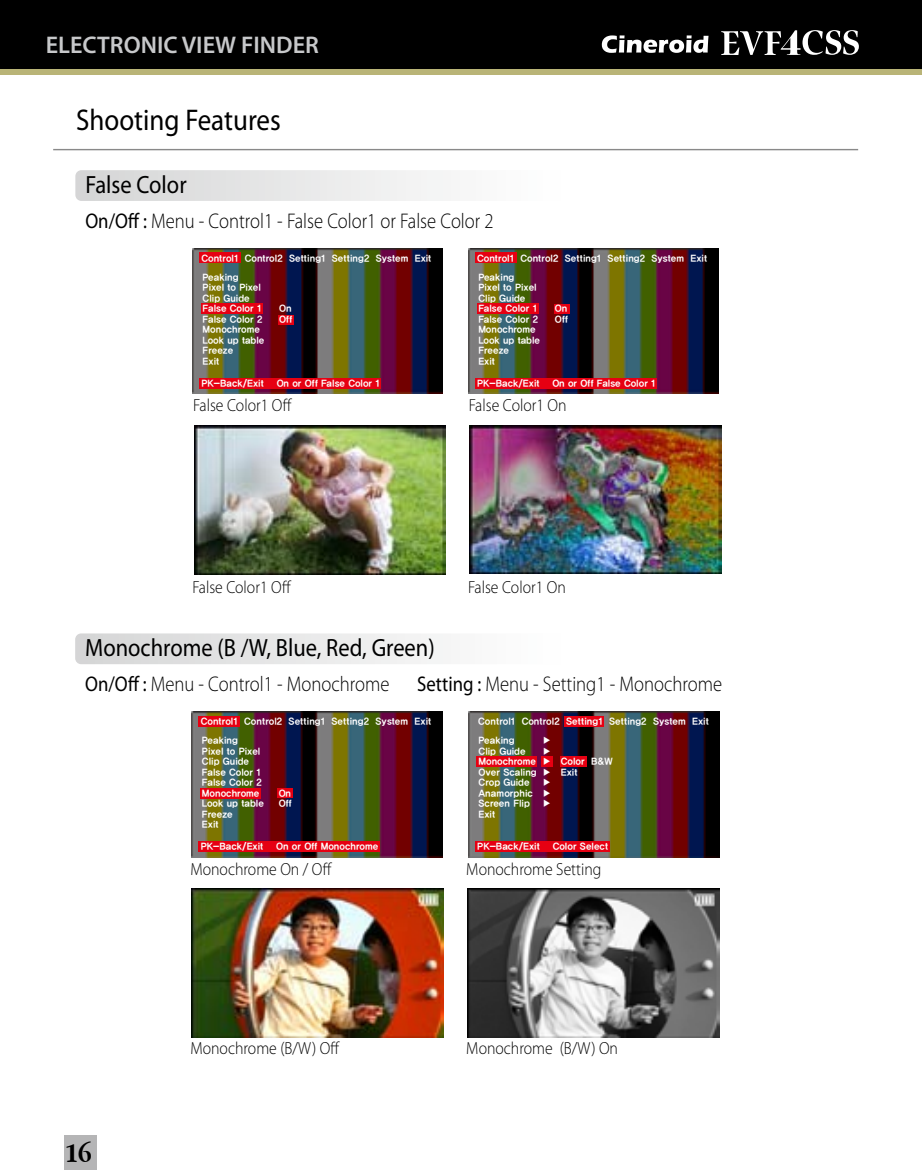
<style>
.page{position:relative;width:922px;height:1170px;background:#fff}
.page>*{position:absolute;margin:0;border:0;box-sizing:border-box;transform-origin:0 0}
.t1{font:30px "Myriad Pro";color:#000;scale:.9 1}
.t2{font:700 28.5px "Apple Garamond";color:#000;scale:1.05 1}
.t3{font:25px "Myriad Pro";color:#000;scale:.9 1}
.t4{font:600 24.25px "Myriad Pro";color:#c7c8ca}
.t5{font:300 21.25px "Myriad Pro";color:#000;scale:.88 1}
.t6{font:300 17.5px "Myriad Pro";color:#000;scale:.9 1}
.t7{font:9.25px/10.5px "YDIYGO150";color:#fff}
.s1{font-weight:400}
</style>
<div class="page">
<div style="left:0;top:0;width:921px;height:75px;background:#b9b477"></div>
<div style="left:0;top:0;width:921px;height:69px;background:#000"></div>
<div style="left:64px;top:1135px;width:33px;height:34px;background:#b5b5b6"></div>
<hr style="left:53px;top:149px;width:804px;height:1px;background:#898989">
<svg style="left:601px;top:35px;width:107px;height:18px"></svg>
<svg style="left:721px;top:30px;width:137px;height:25px"></svg>
<hr style="left:921px;top:0;width:1px;height:75px;background:#b9b477">
<hr style="left:921px;top:0;width:1px;height:69px;background:#000">
<div style="left:75px;top:170px;width:641px;height:31px;background:linear-gradient(to right,#d7d8d8,#fff);border-radius:6px"></div>
<div style="left:75px;top:633px;width:640px;height:31px;background:linear-gradient(to right,#d7d8d8,#fff);border-radius:6px"></div>
<img style="left:194px;top:426px;width:251px;height:148px">
<img style="left:469px;top:425px;width:252px;height:149px">
<img style="left:192px;top:248px;width:251px;height:145px">
<div style="left:199px;top:252px;width:41px;height:11px;background:#e60012"></div>
<div style="left:201px;top:304px;width:62px;height:10px;background:#e60012"></div>
<div style="left:278px;top:314px;width:15px;height:10px;background:#e60012"></div>
<div style="left:199px;top:378px;width:182px;height:10px;background:#e60012"></div>
<img style="left:192px;top:711px;width:250px;height:146px">
<div style="left:198px;top:715px;width:42px;height:11px;background:#e60012"></div>
<div style="left:200px;top:788px;width:61px;height:10px;background:#e60012"></div>
<div style="left:277px;top:788px;width:16px;height:10px;background:#e60012"></div>
<div style="left:198px;top:841px;width:182px;height:11px;background:#e60012"></div>
<img style="left:468px;top:711px;width:251px;height:146px">
<div style="left:540px;top:756px;width:12px;height:10px;background:#e60012"></div>
<div style="left:559px;top:756px;width:27px;height:10px;background:#e60012"></div>
<div style="left:476px;top:756px;width:60px;height:11px;background:#e60012"></div>
<div style="left:564px;top:716px;width:39px;height:10px;background:#e60012"></div>
<div style="left:475px;top:841px;width:134px;height:11px;background:#e60012"></div>
<img style="left:467px;top:888px;width:252px;height:149px">
<img style="left:192px;top:888px;width:251px;height:149px">
<img style="left:468px;top:248px;width:250px;height:145px">
<div style="left:474px;top:252px;width:42px;height:11px;background:#e60012"></div>
<div style="left:477px;top:303px;width:61px;height:10px;background:#e60012"></div>
<div style="left:553px;top:304px;width:16px;height:10px;background:#e60012"></div>
<div style="left:474px;top:378px;width:182px;height:10px;background:#e60012"></div>
<h3 class="t4" style="left:46px;top:30px;width:275px">ELECTRONIC VIEW FINDER</h3>
<h1 class="t1" style="left:76px;top:101px;width:229px">Shooting Features</h1>
<h3 class="t3" style="left:85px;top:169px;width:114px">False Color</h3>
<h3 class="t5" style="left:85px;top:208px;width:465px"><span class="s1">On/Off :</span> Menu - Control1 - False Color1 or False Color 2</h3>
<p class="t7" style="left:201px;top:253px;width:231px">Control1 Control2 Setting1 Setting2 System Exit</p>
<p class="t7" style="left:477px;top:253px;width:231px">Control1 Control2 Setting1 Setting2 System Exit</p>
<p class="t7" style="left:203px;top:272px;width:63px">Peaking<br>Pixel to Pixel<br>Clip Guide<br>False Color 1<br>False Color 2<br>Monochrome<br>Look up table<br>Freeze<br>Exit</p>
<p class="t7" style="left:279px;top:303px;width:15px">On<br>Off</p>
<p class="t7" style="left:478px;top:272px;width:63px">Peaking<br>Pixel to Pixel<br>Clip Guide<br>False Color 1<br>False Color 2<br>Monochrome<br>Look up table<br>Freeze<br>Exit</p>
<p class="t7" style="left:554px;top:303px;width:15px">On<br>Off</p>
<p class="t7" style="left:201px;top:378px;width:64px">PK-Back/Exit</p>
<p class="t7" style="left:276px;top:378px;width:105px">On or Off False Color 1</p>
<p class="t7" style="left:477px;top:378px;width:64px">PK-Back/Exit</p>
<p class="t7" style="left:552px;top:378px;width:105px">On or Off False Color 1</p>
<h3 class="t6" style="left:193px;top:395px;width:111px">False Color1 Off</h3>
<h3 class="t6" style="left:468px;top:395px;width:110px">False Color1 On</h3>
<h3 class="t6" style="left:192px;top:576px;width:111px">False Color1 Off</h3>
<h3 class="t6" style="left:468px;top:576px;width:110px">False Color1 On</h3>
<h3 class="t3" style="left:85px;top:632px;width:390px">Monochrome (B /W, Blue, Red, Green)</h3>
<h3 class="t5" style="left:85px;top:671px;width:347px"><span class="s1">On/Off :</span> Menu - Control1 - Monochrome</h3>
<h3 class="t5" style="left:417px;top:671px;width:348px"><span class="s1">Setting :</span> Menu - Setting1 - Monochrome</h3>
<p class="t7" style="left:201px;top:716px;width:232px">Control1 Control2 Setting1 Setting2 System Exit</p>
<p class="t7" style="left:478px;top:716px;width:232px">Control1 Control2 Setting1 Setting2 System Exit</p>
<p class="t7" style="left:202px;top:735px;width:63px">Peaking<br>Pixel to Pixel<br>Clip Guide<br>False Color 1<br>False Color 2<br>Monochrome<br>Look up table<br>Freeze<br>Exit</p>
<p class="t7" style="left:278px;top:788px;width:15px">On<br>Off</p>
<p class="t7" style="left:542px;top:735px;width:11px;text-align:justify">▶ ▶ ▶ ▶ ▶ ▶ ▶</p>
<p class="t7" style="left:478px;top:735px;width:60px">Peaking<br>Clip Guide<br>Monochrome<br>Over Scaling<br>Crop Guide<br>Anamorphic<br>Screen Flip<br>Exit</p>
<p class="t7" style="left:560px;top:756px;width:25px">Color<br>Exit</p>
<p class="t7" style="left:591px;top:756px;width:23px">B&amp;W</p>
<p class="t7" style="left:201px;top:841px;width:64px">PK-Back/Exit</p>
<p class="t7" style="left:276px;top:841px;width:104px">On or Off Monochrome</p>
<p class="t7" style="left:477px;top:841px;width:64px">PK-Back/Exit</p>
<p class="t7" style="left:552px;top:841px;width:57px">Color Select</p>
<h3 class="t6" style="left:190px;top:858px;width:159px">Monochrome On / Off</h3>
<h3 class="t6" style="left:466px;top:858px;width:151px">Monochrome Setting</h3>
<h2 class="t2" style="left:65px;top:1136px;width:28px">16</h2>
<h3 class="t6" style="left:190px;top:1037px;width:168px">Monochrome (B/W) Off</h3>
<h3 class="t6" style="left:466px;top:1037px;width:170px">Monochrome (B/W) On</h3>
</div>
